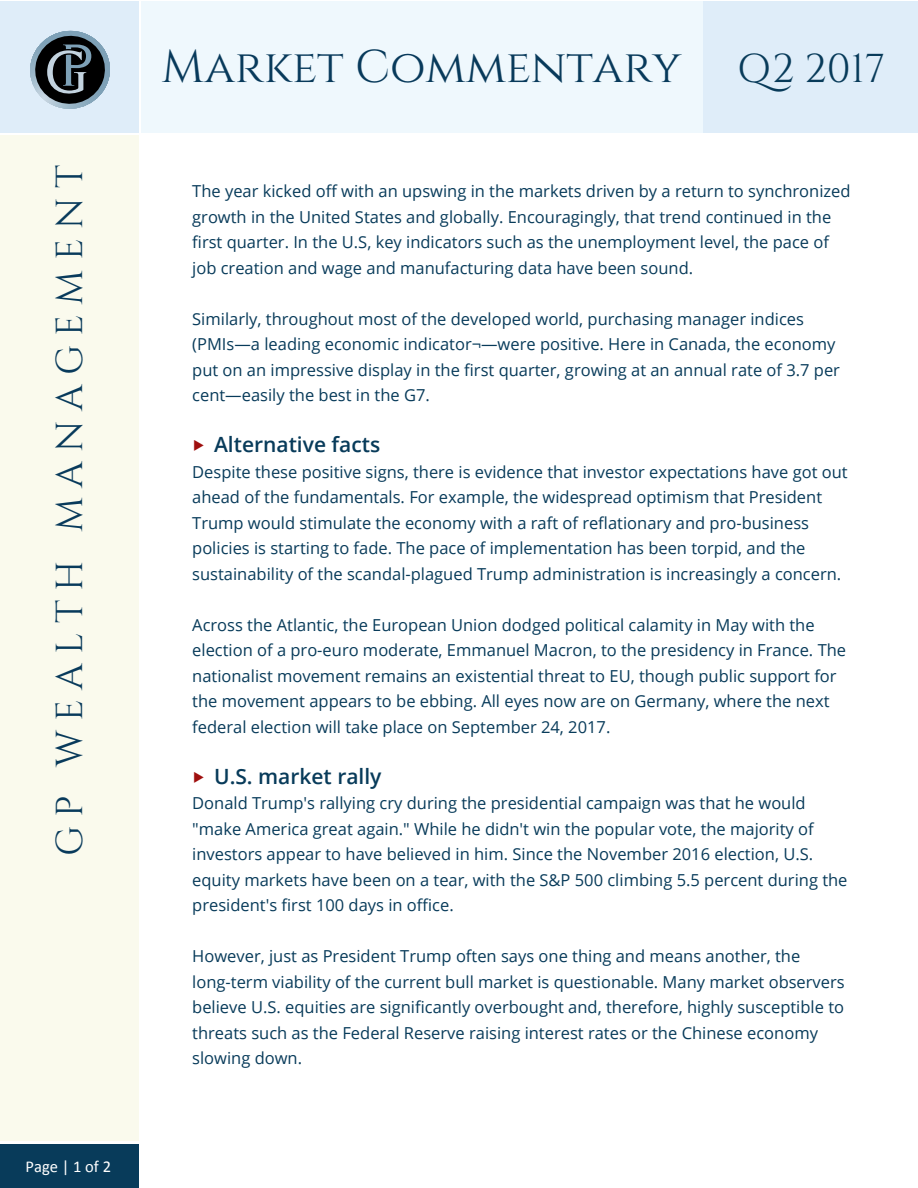
<style>
.page{position:relative;width:918px;height:1188px;background:#fff}
.page>*{position:absolute;margin:0;border:0;box-sizing:border-box;transform-origin:0 0}
.t1{font:46.05px "Cinzel";color:#083a5b}
.t2{font:37.5px "Cinzel";letter-spacing:.25em;color:#083a5b}
.t3{font:600 21px "Open Sans";color:#083b5a}
.t4{font:16.5px/25.5px "Open Sans";color:#083b5a}
.t5{font:16.5px "Calibri";color:#fff}
.s1{font-size:40.35px;color:#083b5a}
</style>
<div class="page">
<div style="left:0;top:135px;width:139px;height:1006px;background:#fafaed"></div>
<div style="left:0;top:1144px;width:139px;height:44px;background:#083b5a"></div>
<div style="left:0;top:1px;width:139px;height:132px;background:#dfedf9"></div>
<div style="left:141px;top:1px;width:563px;height:132px;background:#eff8fd"></div>
<div style="left:703px;top:1px;width:215px;height:132px;background:#dfedf9"></div>
<svg style="left:30px;top:31px;width:80px;height:78px"></svg>
<p class="t2" style="left:48px;top:856px;width:693px;rotate:-90deg">GP WEALTH MANAGEMENT</p>
<p class="t5" style="left:26px;top:1157px;width:87px">Page | 1 of 2</p>
<p class="t1" style="left:162px;top:40px;width:725px">Market Commentary <span class="s1">Q2 2017</span></p>
<p class="t4" style="left:192px;top:178px;width:660px">The year kicked off with an upswing in the markets driven by a return to synchronized growth in the United States and globally. Encouragingly, that trend continued in the first quarter. In the U.S, key indicators such as the unemployment level, the pace of job creation and wage and manufacturing data have been sound.</p>
<p class="t4" style="left:192px;top:306px;width:649px">Similarly, throughout most of the developed world, purchasing manager indices (PMIs—a leading economic indicator¬—were positive. Here in Canada, the economy put on an impressive display in the first quarter, growing at an annual rate of 3.7 per cent—easily the best in the G7.</p>
<p class="t3" style="left:214px;top:430px;width:168px">Alternative facts</p>
<p class="t4" style="left:192px;top:459px;width:657px">Despite these positive signs, there is evidence that investor expectations have got out ahead of the fundamentals. For example, the widespread optimism that President Trump would stimulate the economy with a raft of reflationary and pro-business policies is starting to fade. The pace of implementation has been torpid, and the sustainability of the scandal-plagued Trump administration is increasingly a concern.</p>
<p class="t4" style="left:192px;top:612px;width:655px">Across the Atlantic, the European Union dodged political calamity in May with the election of a pro-euro moderate, Emmanuel Macron, to the presidency in France. The nationalist movement remains an existential threat to EU, though public support for the movement appears to be ebbing. All eyes now are on Germany, where the next federal election will take place on September 24, 2017.</p>
<p class="t3" style="left:214px;top:762px;width:169px">U.S. market rally</p>
<p class="t4" style="left:192px;top:790px;width:657px">Donald Trump's rallying cry during the presidential campaign was that he would "make America great again." While he didn't win the popular vote, the majority of investors appear to have believed in him. Since the November 2016 election, U.S. equity markets have been on a tear, with the S&amp;P 500 climbing 5.5 percent during the president's first 100 days in office.</p>
<p class="t4" style="left:192px;top:943px;width:654px">However, just as President Trump often says one thing and means another, the long-term viability of the current bull market is questionable. Many market observers believe U.S. equities are significantly overbought and, therefore, highly susceptible to threats such as the Federal Reserve raising interest rates or the Chinese economy slowing down.</p>
</div>
